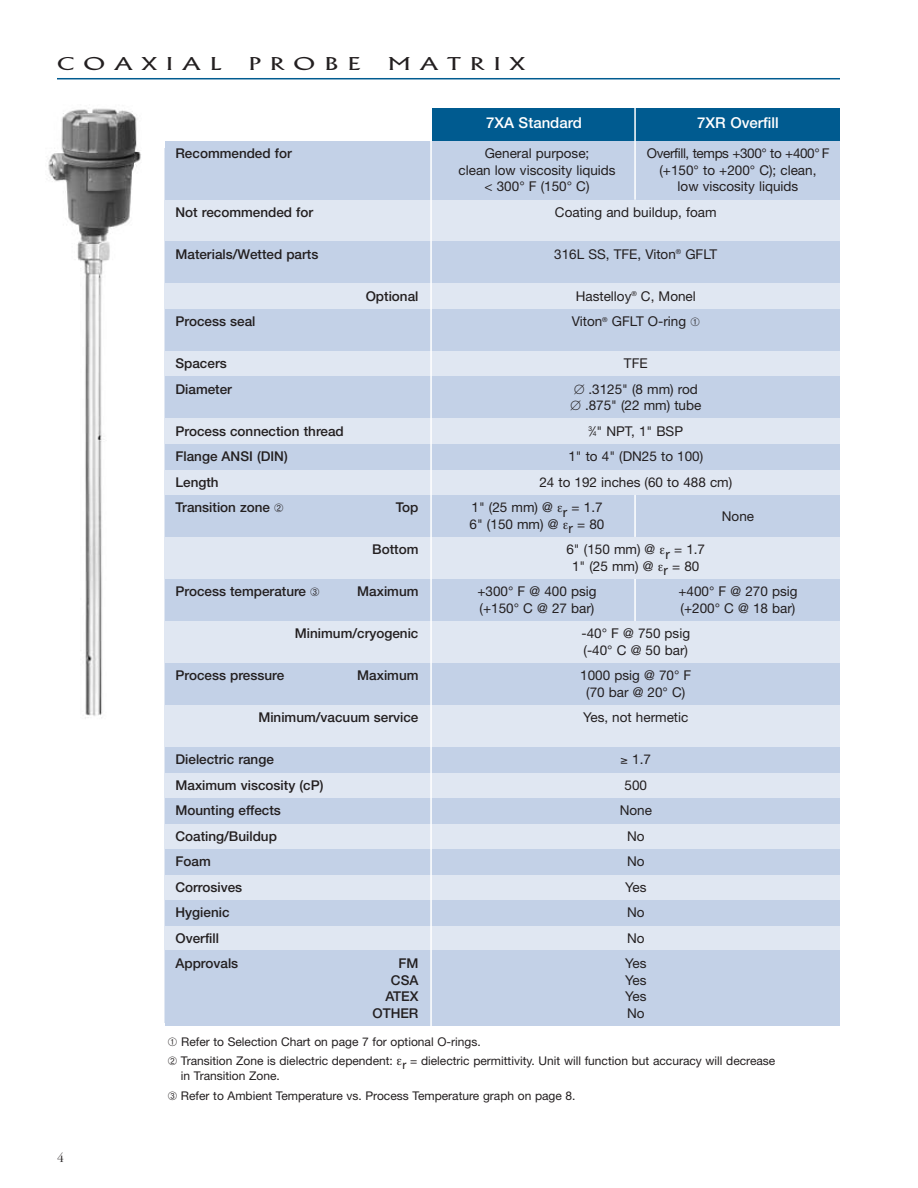
<style>
.page{position:relative;width:918px;height:1188px;background:#fff}
.page>*{position:absolute;margin:0;border:0;box-sizing:border-box;transform-origin:0 0}
.t1{font:300 18px "Alberta Wide";letter-spacing:.525em;color:#231f20}
.t2{font:500 15px "Helvetica Neue";color:#fff}
.t3{font:13.5px/16.5px "Helvetica Neue";color:#231f20}
.t4{font:500 13.5px "Helvetica Neue";color:#231f20}
.t5{font:13.5px "Helvetica Neue";letter-spacing:-.03em;color:#231f20}
.t6{font:300 13.5px "Garamond";color:#231f20}
.t7{font:12px/19.5px "Helvetica Neue";color:#231f20}
.s1{font-size:6.75px}
</style>
<div class="page">
<img style="left:48px;top:108px;width:117px;height:633px">
<div style="left:165px;top:148px;width:675px;height:875px;background:#e0e7f2"></div>
<div style="left:165px;top:241px;width:675px;height:42px;background:#c3d1e7"></div>
<div style="left:165px;top:309px;width:675px;height:42px;background:#c3d1e7"></div>
<div style="left:165px;top:376px;width:675px;height:42px;background:#c3d1e7"></div>
<div style="left:165px;top:444px;width:675px;height:25px;background:#c3d1e7"></div>
<div style="left:165px;top:495px;width:675px;height:42px;background:#c3d1e7"></div>
<div style="left:165px;top:579px;width:675px;height:42px;background:#c3d1e7"></div>
<div style="left:165px;top:663px;width:675px;height:42px;background:#c3d1e7"></div>
<div style="left:165px;top:747px;width:675px;height:25px;background:#c3d1e7"></div>
<div style="left:165px;top:798px;width:675px;height:25px;background:#c3d1e7"></div>
<div style="left:165px;top:849px;width:675px;height:25px;background:#c3d1e7"></div>
<div style="left:165px;top:900px;width:675px;height:25px;background:#c3d1e7"></div>
<div style="left:165px;top:951px;width:675px;height:75px;background:#c3d1e7"></div>
<hr style="left:57px;top:78px;width:783px;height:1px;background:#005b90">
<div style="left:165px;top:141px;width:675px;height:58px;background:#c3d1e7"></div>
<hr style="left:430px;top:138px;width:2px;height:900px;background:#fff">
<div style="left:432px;top:108px;width:204px;height:33px;background:#005b90"></div>
<div style="left:636px;top:108px;width:204px;height:33px;background:#005b90"></div>
<hr style="left:634px;top:102px;width:2px;height:98px;background:#fff">
<hr style="left:634px;top:495px;width:2px;height:42px;background:#fff">
<hr style="left:634px;top:579px;width:2px;height:42px;background:#fff">
<h1 class="t1" style="left:57px;top:54px;width:166px">COAXIAL</h1>
<h1 class="t1" style="left:249px;top:54px;width:113px">PROBE</h1>
<h1 class="t1" style="left:388px;top:54px;width:138px">MATRIX</h1>
<p class="t2" style="left:486px;top:118px;width:97px">7XA Standard</p>
<p class="t2" style="left:697px;top:118px;width:83px">7XR Overfill</p>
<p class="t4" style="left:175px;top:149px;width:118px">Recommended for</p>
<p class="t3" style="left:485px;top:147px;width:106px">General purpose;</p>
<p class="t5" style="left:647px;top:149px;width:184px">Overfill, temps +300° to +400° F</p>
<p class="t3" style="left:459px;top:163px;width:159px">clean low viscosity liquids</p>
<p class="t3" style="left:659px;top:163px;width:159px">(+150° to +200° C); clean,</p>
<p class="t3" style="left:485px;top:180px;width:106px">&lt; 300° F (150° C)</p>
<p class="t3" style="left:678px;top:180px;width:122px">low viscosity liquids</p>
<p class="t4" style="left:175px;top:207px;width:139px">Not recommended for</p>
<p class="t3" style="left:555px;top:205px;width:163px">Coating and buildup, foam</p>
<p class="t4" style="left:175px;top:249px;width:144px">Materials/Wetted parts</p>
<p class="t3" style="left:554px;top:247px;width:165px">316L SS, TFE, Viton<sup>®</sup> GFLT</p>
<p class="t4" style="left:366px;top:291px;width:54px">Optional</p>
<p class="t3" style="left:576px;top:289px;width:122px">Hastelloy<sup>®</sup> C, Monel</p>
<p class="t4" style="left:175px;top:317px;width:81px">Process seal</p>
<p class="t3" style="left:572px;top:315px;width:129px">Viton<sup>®</sup> GFLT O-ring ➀</p>
<p class="t4" style="left:175px;top:359px;width:53px">Spacers</p>
<p class="t3" style="left:624px;top:357px;width:25px">TFE</p>
<p class="t4" style="left:175px;top:384px;width:58px">Diameter</p>
<p class="t3" style="left:570px;top:382px;width:133px">∅ .3125" (8 mm) rod ∅ .875" (22 mm) tube</p>
<p class="t4" style="left:175px;top:426px;width:170px">Process connection thread</p>
<p class="t3" style="left:588px;top:424px;width:96px"><sup>3</sup>⁄<span class="s1">4</span>" NPT, 1" BSP</p>
<p class="t4" style="left:175px;top:452px;width:114px">Flange ANSI (DIN)</p>
<p class="t3" style="left:568px;top:450px;width:136px">1" to 4" (DN25 to 100)</p>
<p class="t4" style="left:175px;top:477px;width:45px">Length</p>
<p class="t3" style="left:539px;top:475px;width:194px">24 to 192 inches (60 to 488 cm)</p>
<p class="t4" style="left:175px;top:503px;width:110px">Transition zone ➁</p>
<p class="t4" style="left:396px;top:503px;width:24px">Top</p>
<p class="t3" style="left:471px;top:501px;width:133px">1" (25 mm) @ r = 1.7</p>
<p class="t3" style="left:722px;top:510px;width:34px">None</p>
<p class="t3" style="left:470px;top:517px;width:136px">6" (150 mm) @ r = 80</p>
<p class="t4" style="left:372px;top:545px;width:48px">Bottom</p>
<p class="t3" style="left:566px;top:543px;width:140px;text-align:center">6" (150 mm) @ r = 1.7<br>1" (25 mm) @ r = 80</p>
<p class="t4" style="left:175px;top:587px;width:146px">Process temperature ➂</p>
<p class="t4" style="left:357px;top:587px;width:63px">Maximum</p>
<p class="t3" style="left:478px;top:585px;width:121px">+300° F @ 400 psig</p>
<p class="t3" style="left:678px;top:585px;width:121px">+400° F @ 270 psig</p>
<p class="t3" style="left:480px;top:601px;width:116px">(+150° C @ 27 bar)</p>
<p class="t3" style="left:681px;top:601px;width:116px">(+200° C @ 18 bar)</p>
<p class="t4" style="left:295px;top:629px;width:125px">Minimum/cryogenic</p>
<p class="t3" style="left:581px;top:627px;width:110px">-40° F @ 750 psig (-40° C @ 50 bar)</p>
<p class="t4" style="left:175px;top:671px;width:110px">Process pressure</p>
<p class="t4" style="left:357px;top:671px;width:63px">Maximum</p>
<p class="t3" style="left:580px;top:669px;width:112px;text-align:center">1000 psig @ 70° F (70 bar @ 20° C)</p>
<p class="t4" style="left:258px;top:713px;width:162px">Minimum/vacuum service</p>
<p class="t3" style="left:583px;top:711px;width:107px">Yes, not hermetic</p>
<p class="t4" style="left:175px;top:755px;width:100px">Dielectric range</p>
<p class="t3" style="left:621px;top:753px;width:32px">≥ 1.7</p>
<p class="t4" style="left:175px;top:780px;width:150px">Maximum viscosity (cP)</p>
<p class="t3" style="left:625px;top:778px;width:24px">500</p>
<p class="t4" style="left:175px;top:806px;width:107px">Mounting effects</p>
<p class="t3" style="left:620px;top:804px;width:34px">None</p>
<p class="t4" style="left:175px;top:831px;width:103px">Coating/Buildup</p>
<p class="t3" style="left:627px;top:829px;width:19px">No</p>
<p class="t4" style="left:175px;top:857px;width:37px">Foam</p>
<p class="t3" style="left:627px;top:855px;width:19px">No</p>
<p class="t4" style="left:175px;top:882px;width:68px">Corrosives</p>
<p class="t3" style="left:625px;top:880px;width:23px">Yes</p>
<p class="t4" style="left:175px;top:908px;width:56px">Hygienic</p>
<p class="t3" style="left:627px;top:906px;width:19px">No</p>
<p class="t4" style="left:175px;top:933px;width:45px">Overfill</p>
<p class="t3" style="left:627px;top:931px;width:19px">No</p>
<p class="t4" style="left:175px;top:959px;width:64px">Approvals</p>
<p class="t4" style="left:398px;top:959px;width:22px">FM</p>
<p class="t3" style="left:625px;top:957px;width:23px">Yes</p>
<p class="t4" style="left:391px;top:975px;width:29px">CSA</p>
<p class="t3" style="left:625px;top:973px;width:23px">Yes</p>
<p class="t4" style="left:385px;top:992px;width:35px">ATEX</p>
<p class="t3" style="left:625px;top:990px;width:23px">Yes</p>
<p class="t4" style="left:372px;top:1008px;width:48px">OTHER</p>
<p class="t3" style="left:627px;top:1006px;width:19px">No</p>
<p class="t6" style="left:57px;top:1149px;width:8px">4</p>
<p class="t7" style="left:168px;top:1033px;width:609px">➀ Refer to Selection Chart on page 7 for optional O-rings.<br>➁ Transition Zone is dielectric dependent: r = dielectric permittivity. Unit will function but accuracy will decrease</p>
<p class="t7" style="left:168px;top:1067px;width:409px;text-indent:13px">in Transition Zone.<br>➂ Refer to Ambient Temperature vs. Process Temperature graph on page 8.</p>
</div>
